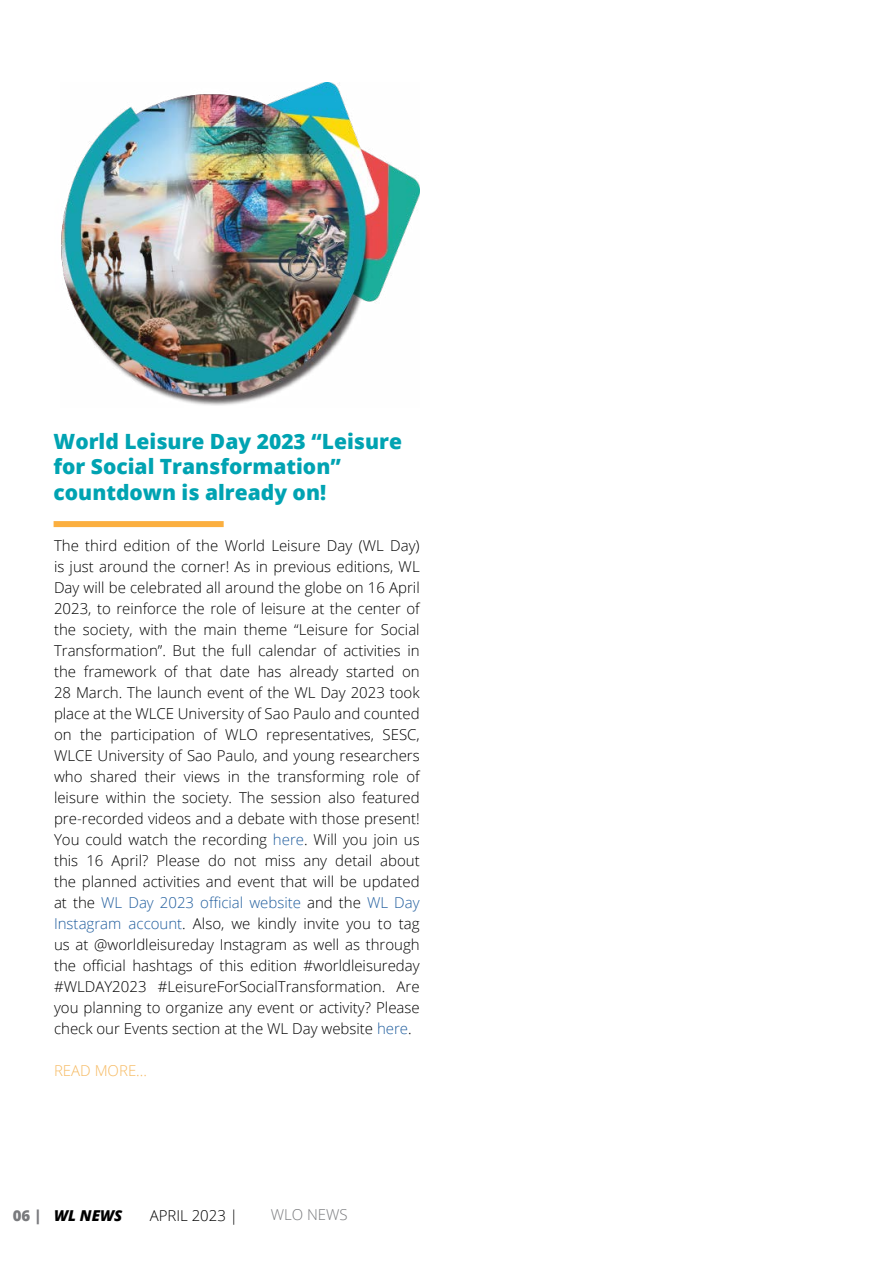
<style>
.page{position:relative;width:893px;height:1263px;background:#fff}
.page>*{position:absolute;margin:0;border:0;box-sizing:border-box;transform-origin:0 0}
.t1{font:800 21px/25.5px "Open Sans";color:#00a3b2}
.t2{font:300 15px/21px "Open Sans";color:#000;text-align:justify}
.t3{font:300 15px "Open Sans";color:#f6ba62}
.t4{font:italic 800 15px "Open Sans";color:#000}
.t5{font:300 15px "Open Sans";color:#797a7d}
.s1{color:#215e9e}
.s2{font-style:normal;color:#797a7d}
</style>
<div class="page">
<div style="left:54px;top:521px;width:170px;height:6px;background:#fbaf3f"></div>
<img style="left:61px;top:83px;width:359px;height:323px">
<h1 class="t1" style="left:54px;top:427px;width:350px">World Leisure Day 2023 “Leisure for Social Transformation” countdown is already on!</h1>
<p class="t2" style="left:54px;top:534px;width:367px">The third edition of the World Leisure Day (WL Day) is just around the corner! As in previous editions, WL Day will be celebrated all around the globe on 16 April 2023, to reinforce the role of leisure at the center of the society, with the main theme “Leisure for Social Transformation”. But the full calendar of activities in the framework of that date has already started on 28 March. The launch event of the WL Day 2023 took place at the WLCE University of Sao Paulo and counted on the participation of WLO representatives, SESC, WLCE University of Sao Paulo, and young researchers who shared their views in the transforming role of leisure within the society. The session also featured pre-recorded videos and a debate with those present!<br>You could watch the recording <span class="s1">here</span>. Will you join us this 16 April? Please do not miss any detail about the planned activities and event that will be updated at the <span class="s1">WL Day 2023 official website</span> and the <span class="s1">WL Day Instagram account</span>. Also, we kindly invite you to tag us at @worldleisureday Instagram as well as through the official hashtags of this edition #worldleisureday #WLDAY2023 #LeisureForSocialTransformation. Are you planning to organize any event or activity? Please check our Events section at the WL Day website <span class="s1">here</span>.</p>
<p class="t3" style="left:54px;top:1060px;width:94px">READ MORE...</p>
<p class="t4" style="left:13px;top:1204px;width:111px"><span class="s2">06 |</span> WL NEWS</p>
<p class="t2" style="left:150px;top:1205px;width:90px">APRIL 2023 |</p>
<p class="t5" style="left:271px;top:1204px;width:79px">WLO NEWS</p>
</div>
